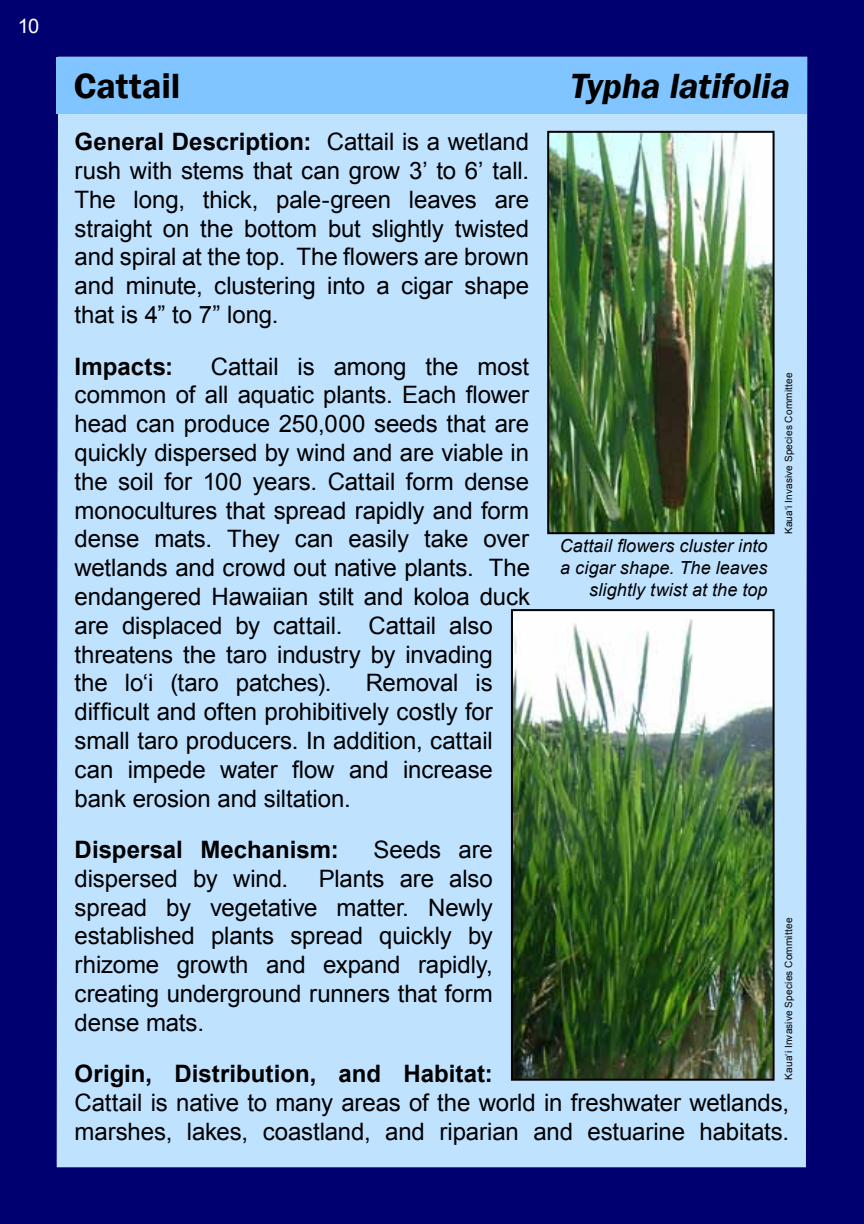
<style>
.page{position:relative;width:864px;height:1224px;background:#000070}
.page>*{position:absolute;margin:0;border:0;box-sizing:border-box;transform-origin:0 0}
.t1{font:italic 600 36px "Franklin Gothic";color:#000}
.t2{font:600 36px "Franklin Gothic";color:#000}
.t3{font:24px/28.8px "Arial";letter-spacing:-.005em;color:#000;text-align:justify}
.t4{font:700 24px "Arial";color:#000}
.t5{font:20px "Arial";color:#fff}
.t6{font:italic 18px/21.6px "Arial";letter-spacing:.005em;color:#000;text-align:right}
.t7{font:10px "Arial";letter-spacing:.02em;color:#000}
.s1{font-weight:700}
</style>
<div class="page">
<div style="left:57px;top:113px;width:750px;height:1054px;background:#bfe2ff"></div>
<div style="left:57px;top:57px;width:750px;height:56px;background:#80c5ff"></div>
<img style="left:550px;top:134px;width:222px;height:397px">
<div style="left:547px;top:131px;width:228px;height:403px;border:2px solid #000"></div>
<img style="left:514px;top:612px;width:258px;height:466px">
<div style="left:511px;top:609px;width:264px;height:472px;border:2px solid #000"></div>
<p class="t5" style="left:18px;top:13px;width:23px">10</p>
<h1 class="t1" style="left:571px;top:62px;width:221px">Typha latifolia</h1>
<h1 class="t2" style="left:74px;top:63px;width:108px">Cattail</h1>
<p class="t3" style="left:75px;top:128px;width:456px"><span class="s1">General Description:</span> Cattail is a wetland rush with stems that can grow 3’ to 6’ tall.<br>The long, thick, pale-green leaves are straight on the bottom but slightly twisted and spiral at the top. The flowers are brown and minute, clustering into a cigar shape that is 4” to 7” long.</p>
<p class="t4" style="left:75px;top:350px;width:100px">Impacts:</p>
<p class="t3" style="left:75px;top:352px;width:457px;text-align:left;text-indent:136px">Cattail is among the most common of all aquatic plants. Each flower head can produce 250,000 seeds that are quickly dispersed by wind and are viable in the soil for 100 years. Cattail form dense monocultures that spread rapidly and form dense mats. They can easily take over wetlands and crowd out native plants. The endangered Hawaiian stilt and koloa duck are displaced by cattail. Cattail also threatens the taro industry by invading the lo‘i (taro patches).</p>
<p class="t7" style="left:782px;top:534px;width:163px;rotate:-90deg">Kaua‘i Invasive Species Committee</p>
<p class="t6" style="left:560px;top:536px;width:209px">Cattail flowers cluster into a cigar shape. The leaves slightly twist at the top</p>
<p class="t3" style="left:75px;top:669px;width:420px;text-indent:291px">Removal is difficult and often prohibitively costly for small taro producers. In addition, cattail can impede water flow and increase bank erosion and siltation.</p>
<p class="t4" style="left:75px;top:834px;width:266px">Dispersal Mechanism:</p>
<p class="t3" style="left:374px;top:835px;width:121px">Seeds are</p>
<p class="t3" style="left:75px;top:864px;width:215px">dispersed by wind.</p>
<p class="t3" style="left:75px;top:864px;width:420px;text-indent:244px">Plants are also spread by vegetative matter. Newly established plants spread quickly by rhizome growth and expand rapidly, creating underground runners that form dense mats.</p>
<p class="t4" style="left:75px;top:1058px;width:420px">Origin, Distribution, and Habitat:</p>
<p class="t3" style="left:75px;top:1089px;width:716px">Cattail is native to many areas of the world in freshwater wetlands, marshes, lakes, coastland, and riparian and estuarine habitats.</p>
<p class="t7" style="left:782px;top:1080px;width:163px;rotate:-90deg">Kaua‘i Invasive Species Committee</p>
</div>
